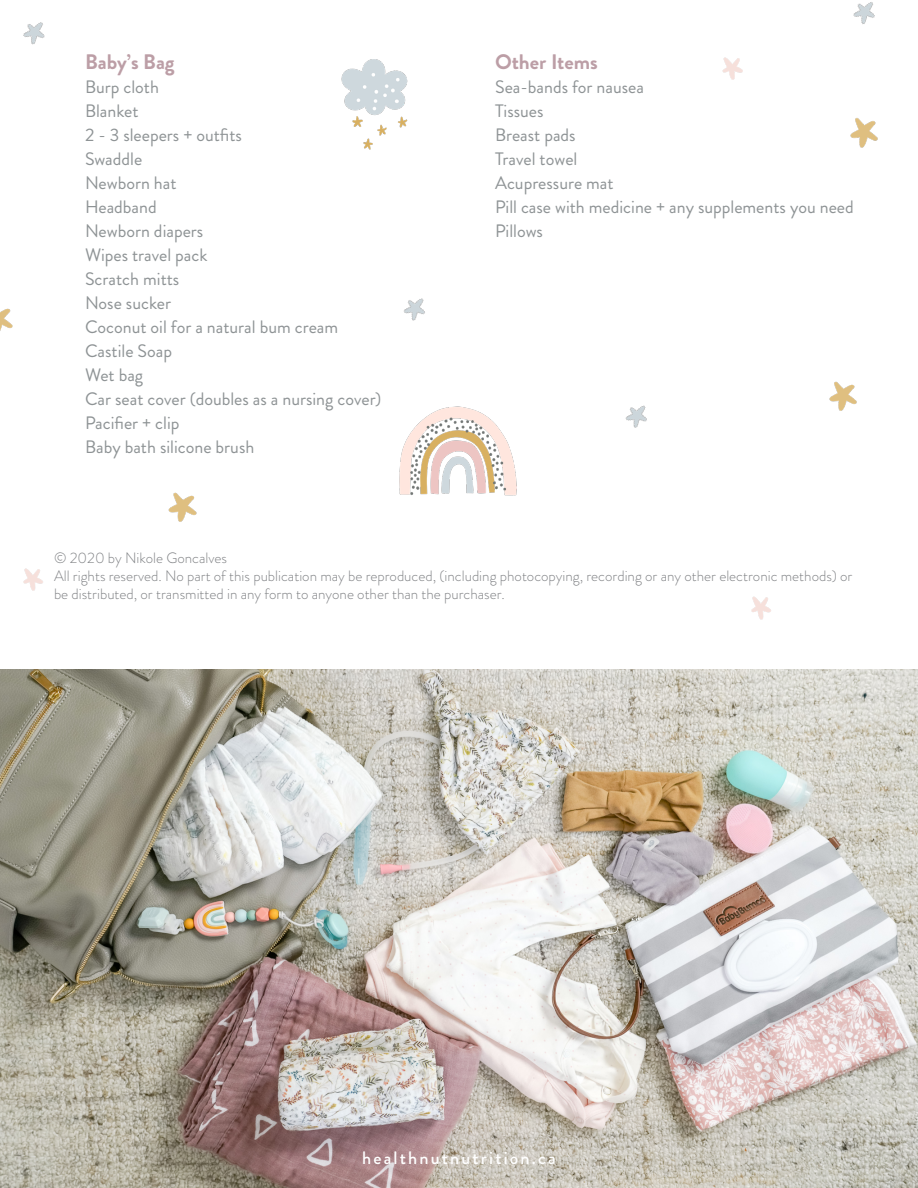
<style>
.page{position:relative;width:918px;height:1188px;background:#fff}
.page>*{position:absolute;margin:0;border:0;box-sizing:border-box;transform-origin:0 0}
.t1{font:700 21px "Brandon Grotesque";color:#bc9ea6}
.t2{font:18px/24px "Brandon Grotesque";color:#8e9395}
.t3{font:500 18px "Brandon Grotesque";letter-spacing:.12em;color:#fff}
.t4{font:300 15px/18px "Brandon Grotesque";color:#808285}
</style>
<div class="page">
<img style="left:0;top:670px;width:918px;height:518px">
<img style="left:399px;top:406px;width:118px;height:90px">
<img style="left:404px;top:298px;width:21px;height:23px">
<img style="left:722px;top:57px;width:21px;height:23px">
<img style="left:23px;top:22px;width:22px;height:23px">
<img style="left:23px;top:568px;width:20px;height:23px">
<img style="left:850px;top:118px;width:28px;height:30px">
<img style="left:0;top:308px;width:13px;height:23px">
<img style="left:829px;top:381px;width:28px;height:30px">
<img style="left:341px;top:59px;width:67px;height:91px">
<img style="left:853px;top:2px;width:22px;height:22px">
<img style="left:751px;top:596px;width:20px;height:24px">
<img style="left:625px;top:405px;width:22px;height:23px">
<img style="left:168px;top:492px;width:29px;height:30px">
<p class="t1" style="left:85px;top:47px;width:91px">Baby’s Bag</p>
<p class="t2" style="left:85px;top:75px;width:298px">Burp cloth<br>Blanket<br>2 - 3 sleepers + outfits<br>Swaddle<br>Newborn hat<br>Headband<br>Newborn diapers<br>Wipes travel pack<br>Scratch mitts<br>Nose sucker<br>Coconut oil for a natural bum cream<br>Castile Soap<br>Wet bag<br>Car seat cover (doubles as a nursing cover)<br>Pacifier + clip<br>Baby bath silicone brush</p>
<p class="t1" style="left:495px;top:47px;width:104px">Other Items</p>
<p class="t2" style="left:495px;top:75px;width:360px">Sea-bands for nausea<br>Tissues<br>Breast pads<br>Travel towel<br>Acupressure mat<br>Pill case with medicine + any supplements you need<br>Pillows</p>
<p class="t4" style="left:54px;top:549px;width:800px">© 2020 by Nikole Goncalves<br>All rights reserved. No part of this publication may be reproduced, (including photocopying, recording or any other electronic methods) or be distributed, or transmitted in any form to anyone other than the purchaser.</p>
<p class="t3" style="left:362px;top:1145px;width:195px">healthnutnutrition.ca</p>
</div>
